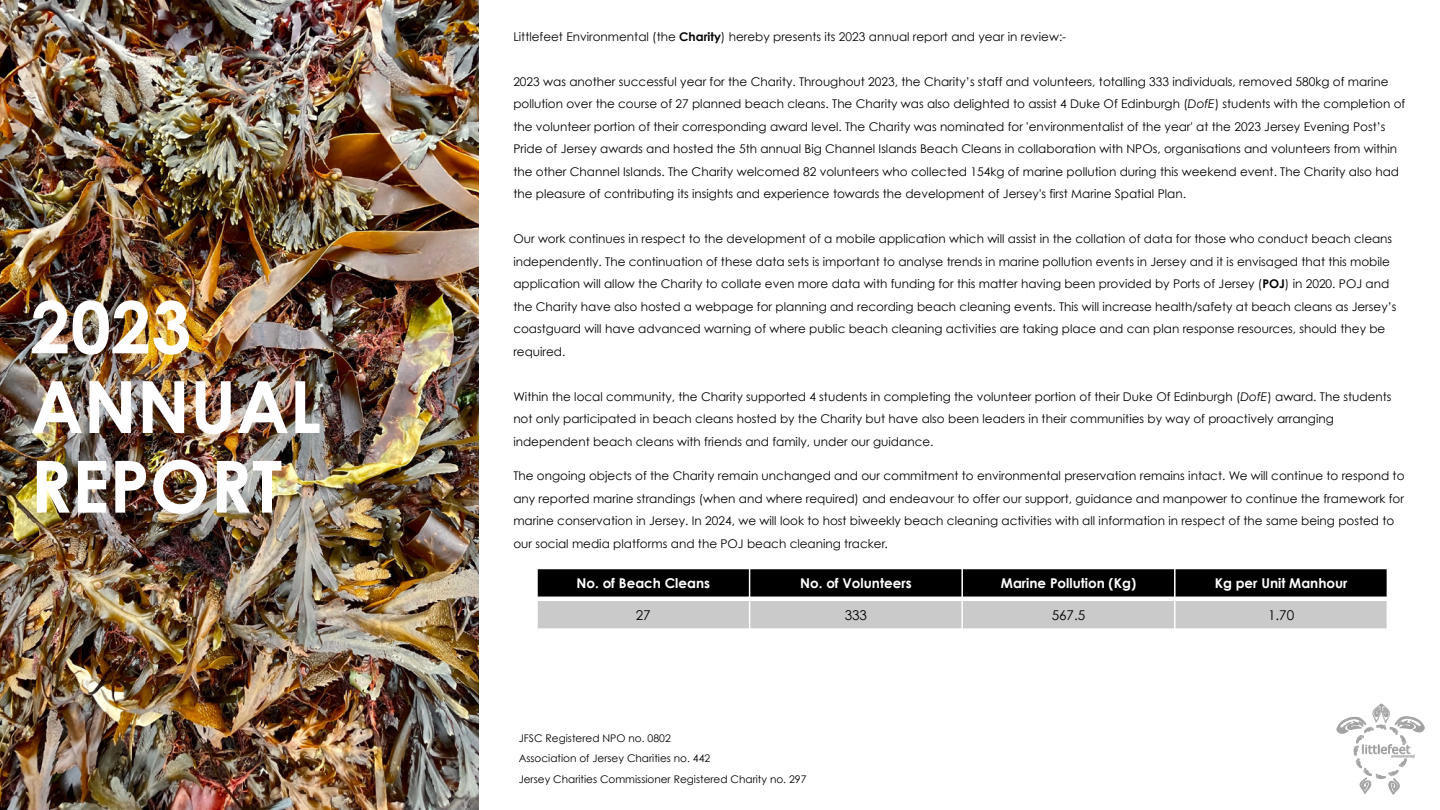
<style>
.page{position:relative;width:1440px;height:810px;background:#fff}
.page>*{position:absolute;margin:0;border:0;box-sizing:border-box;transform-origin:0 0}
.t1{font:700 72px/79.7px "Century Gothic";color:#fff}
.t2{font:700 13.5px "Century Gothic";color:#fff}
.t3{font:13.5px "Century Gothic";color:#000}
.t4{font:12px/22.5px "Century Gothic";color:#000}
.t5{font:12px "Century Gothic";color:#050505}
.t6{font:10.5px/20.2px "Century Gothic";color:#000}
.s1{font-weight:700}
.s2{font-style:italic}
</style>
<div class="page">
<img style="left:0;top:0;width:478px;height:810px">
<div style="left:537px;top:568px;width:213px;height:31px;background:#000"></div>
<div style="left:750px;top:568px;width:212px;height:31px;background:#000"></div>
<div style="left:962px;top:568px;width:213px;height:31px;background:#000"></div>
<div style="left:1175px;top:568px;width:212px;height:31px;background:#000"></div>
<div style="left:537px;top:599px;width:213px;height:30px;background:#cacaca"></div>
<div style="left:750px;top:599px;width:212px;height:30px;background:#cacaca"></div>
<div style="left:962px;top:599px;width:213px;height:30px;background:#cacaca"></div>
<div style="left:1175px;top:599px;width:212px;height:30px;background:#cacaca"></div>
<hr style="left:749px;top:568px;width:1px;height:31px;background:#fff">
<hr style="left:749px;top:599px;width:1px;height:31px;background:#fff">
<hr style="left:961px;top:568px;width:2px;height:31px;background:#fff">
<hr style="left:961px;top:599px;width:2px;height:31px;background:#fff">
<hr style="left:1174px;top:568px;width:2px;height:31px;background:#fff">
<hr style="left:1174px;top:599px;width:2px;height:31px;background:#fff">
<hr style="left:536px;top:597px;width:852px;height:4px;background:#fff">
<hr style="left:536px;top:568px;width:2px;height:31px;background:#fff">
<hr style="left:536px;top:599px;width:2px;height:31px;background:#fff">
<hr style="left:536px;top:568px;width:852px;height:1px;background:#fff">
<hr style="left:536px;top:628px;width:852px;height:2px;background:#fff">
<img style="left:1336px;top:703px;width:89px;height:92px">
<h1 class="t1" style="left:30px;top:284px;width:292px">2023<br>ANNUAL<br>REPORT</h1>
<p class="t5" style="left:513px;top:28px;width:554px">Littlefeet Environmental (the <span class="s1">Charity</span>) hereby presents its 2023 annual report and year in review:-</p>
<p class="t4" style="left:513px;top:70px;width:894px">2023 was another successful year for the Charity. Throughout 2023, the Charity’s staff and volunteers, totalling 333 individuals, removed 580kg of marine pollution over the course of 27 planned beach cleans. The Charity was also delighted to assist 4 Duke Of Edinburgh (<span class="s2">DofE</span>) students with the completion of the volunteer portion of their corresponding award level. The Charity was nominated for 'environmentalist of the year' at the 2023 Jersey Evening Post’s Pride of Jersey awards and hosted the 5th annual Big Channel Islands Beach Cleans in collaboration with NPOs, organisations and volunteers from within the other Channel Islands. The Charity welcomed 82 volunteers who collected 154kg of marine pollution during this weekend event. The Charity also had the pleasure of contributing its insights and experience towards the development of Jersey's first Marine Spatial Plan.</p>
<p class="t4" style="left:513px;top:228px;width:885px">Our work continues in respect to the development of a mobile application which will assist in the collation of data for those who conduct beach cleans independently. The continuation of these data sets is important to analyse trends in marine pollution events in Jersey and it is envisaged that this mobile application will allow the Charity to collate even more data with funding for this matter having been provided by Ports of Jersey (<span class="s1">POJ</span>) in 2020. POJ and the Charity have also hosted a webpage for planning and recording beach cleaning events. This will increase health/safety at beach cleans as Jersey’s coastguard will have advanced warning of where public beach cleaning activities are taking place and can plan response resources, should they be required.</p>
<p class="t4" style="left:513px;top:385px;width:880px">Within the local community, the Charity supported 4 students in completing the volunteer portion of their Duke Of Edinburgh (<span class="s2">DofE</span>) award. The students not only participated in beach cleans hosted by the Charity but have also been leaders in their communities by way of proactively arranging independent beach cleans with friends and family, under our guidance.</p>
<p class="t4" style="left:513px;top:465px;width:893px">The ongoing objects of the Charity remain unchanged and our commitment to environmental preservation remains intact. We will continue to respond to any reported marine strandings (when and where required) and endeavour to offer our support, guidance and manpower to continue the framework for marine conservation in Jersey. In 2024, we will look to host biweekly beach cleaning activities with all information in respect of the same being posted to our social media platforms and the POJ beach cleaning tracker.</p>
<p class="t2" style="left:576px;top:573px;width:135px">No. of Beach Cleans</p>
<p class="t2" style="left:800px;top:573px;width:113px">No. of Volunteers</p>
<p class="t2" style="left:1001px;top:573px;width:137px">Marine Pollution (Kg)</p>
<p class="t2" style="left:1215px;top:573px;width:134px">Kg per Unit Manhour</p>
<p class="t3" style="left:636px;top:606px;width:16px">27</p>
<p class="t3" style="left:845px;top:606px;width:24px">333</p>
<p class="t3" style="left:1052px;top:606px;width:35px">567.5</p>
<p class="t3" style="left:1268px;top:606px;width:28px">1.70</p>
<p class="t6" style="left:519px;top:728px;width:289px">JFSC Registered NPO no. 0802<br>Association of Jersey Charities no. 442<br>Jersey Charities Commissioner Registered Charity no. 297</p>
</div>
